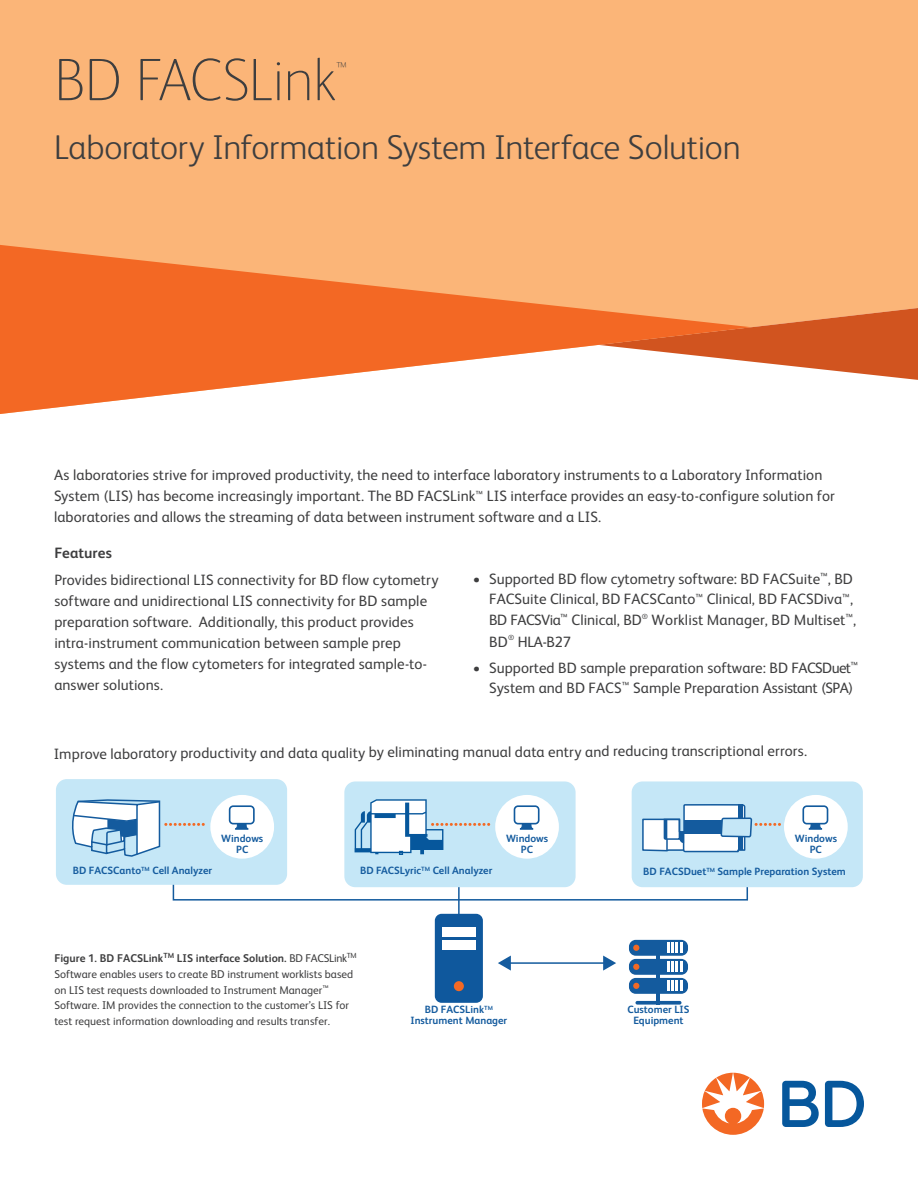
<style>
.page{position:relative;width:918px;height:1188px;background:#fff}
.page>*{position:absolute;margin:0;border:0;box-sizing:border-box;transform-origin:0 0}
.Headline_FS_Albert_T{font:100 60px "FS Albert Pro";letter-spacing:-.02em;color:#3e3e3f}
.Subhead_option_2_FS{font:300 34.5px "FS Albert Pro";letter-spacing:-.005em;color:#3e3e3f}
.Headline_FS_Albert_T-2{font:100 15.75px "FS Albert Pro";color:#3e3e3f}
.Body_copy_option_2_F{font:15px/21px "FS Albert Pro";color:#3e3e3f}
.Subhead_body_copy_FS{font:700 15px "FS Albert Pro";color:#3e3e3f}
.Caption_FS_Albert_Re{font:11.25px/15.8px "FS Albert Pro";color:#3e3e3f}
.t1{font:700 10.5px/10.5px "FS Albert Pro";color:#145b9e;text-align:center}
.s1{font-weight:700}
.s2{font-size:9.9px}
</style>
<div class="page">
<div style="left:0;top:0;width:918px;height:306px;background:#fbb578"></div>
<svg style="left:752px;top:306px;width:166px;height:74px;background:#dd7849"></svg>
<svg style="left:0;top:243px;width:752px;height:171px;fill:#f36824"></svg>
<svg style="left:782px;top:1081px;width:82px;height:46px"></svg>
<svg style="left:702px;top:1073px;width:62px;height:62px"></svg>
<hr style="left:458px;top:873px;width:2px;height:68px;background:#145b9e">
<div style="left:56px;top:779px;width:231px;height:106px;background:#c5e7f7;border-radius:11px"></div>
<div style="left:210px;top:795px;width:64px;height:64px;background:#fff;border-radius:50%"></div>
<div style="left:632px;top:781px;width:231px;height:106px;background:#c5e7f7;border-radius:11px"></div>
<div style="left:784px;top:795px;width:64px;height:64px;background:#fff;border-radius:50%"></div>
<svg style="left:808px;top:824px;width:15px;height:6px"></svg>
<div style="left:802px;top:805px;width:26px;height:19px;border:2px solid #125a9d;border-radius:4px"></div>
<div style="left:344px;top:781px;width:232px;height:106px;background:#c5e7f7;border-radius:11px"></div>
<div style="left:495px;top:795px;width:64px;height:64px;background:#fff;border-radius:50%"></div>
<svg style="left:72px;top:799px;width:709px;height:102px"></svg>
<hr style="left:509px;top:962px;width:96px;height:2px;background:#145b9e">
<svg style="left:498px;top:956px;width:13px;height:15px"></svg>
<svg style="left:603px;top:956px;width:13px;height:15px"></svg>
<div style="left:435px;top:914px;width:48px;height:89px;background:#0f589d;border-radius:7px"></div>
<div style="left:442px;top:927px;width:34px;height:10px;background:#fff"></div>
<div style="left:442px;top:940px;width:34px;height:10px;background:#fff"></div>
<div style="left:454px;top:981px;width:10px;height:10px;background:#f36924;border-radius:50%"></div>
<div style="left:629px;top:940px;width:59px;height:16px;background:#145b9e;border-radius:7px"></div>
<svg style="left:633px;top:945px;width:6px;height:6px"></svg>
<svg style="left:667px;top:942px;width:16px;height:11px"></svg>
<div style="left:629px;top:959px;width:59px;height:16px;background:#145b9e;border-radius:7px"></div>
<svg style="left:633px;top:964px;width:6px;height:6px"></svg>
<svg style="left:667px;top:961px;width:16px;height:11px"></svg>
<div style="left:629px;top:978px;width:59px;height:16px;background:#145b9e;border-radius:7px"></div>
<svg style="left:633px;top:983px;width:6px;height:6px"></svg>
<svg style="left:667px;top:980px;width:16px;height:11px"></svg>
<hr style="left:657px;top:949px;width:3px;height:55px;background:#145b9e">
<svg style="left:635px;top:1001px;width:47px;height:4px"></svg>
<p class="Headline_FS_Albert_T" style="left:54px;top:40px;width:284px">BD FACSLink</p>
<p class="Headline_FS_Albert_T-2" style="left:336px;top:58px;width:11px">™</p>
<p class="Subhead_option_2_FS" style="left:54px;top:124px;width:688px">Laboratory Information System Interface Solution</p>
<p class="Body_copy_option_2_F" style="left:54px;top:464px;width:782px">As laboratories strive for improved productivity, the need to interface laboratory instruments to a Laboratory Information<br>System (LIS) has become increasingly important. The BD FACSLink<sup>™</sup> LIS interface provides an easy-to-configure solution for laboratories and allows the streaming of data between instrument software and a LIS.</p>
<p class="Subhead_body_copy_FS" style="left:54px;top:542px;width:59px">Features</p>
<p class="Body_copy_option_2_F" style="left:54px;top:569px;width:386px">Provides bidirectional LIS connectivity for BD flow cytometry software and unidirectional LIS connectivity for BD sample preparation software. Additionally, this product provides intra-instrument communication between sample prep systems and the flow cytometers for integrated sample-to&shy;answer solutions.</p>
<p class="Body_copy_option_2_F" style="left:489px;top:567px;width:369px;text-indent:-16px">• Supported BD flow cytometry software: BD FACSuite<sup>™</sup>, BD FACSuite Clinical, BD FACSCanto<sup>™</sup> Clinical, BD FACSDiva<sup>™</sup>, BD FACSVia<sup>™</sup> Clinical, BD<sup>®</sup> Worklist Manager, BD Multiset<sup>™</sup>, BD<sup>®</sup> HLA-B27</p>
<p class="Body_copy_option_2_F" style="left:489px;top:656px;width:371px;line-height:20.5px;text-indent:-16px">• Supported BD sample preparation software: BD FACSDuet<sup>™<br></sup>System and BD FACS<sup>™</sup> Sample Preparation Assistant (SPA)</p>
<p class="Body_copy_option_2_F" style="left:54px;top:740px;width:755px">Improve laboratory productivity and data quality by eliminating manual data entry and reducing transcriptional errors.</p>
<p class="t1" style="left:221px;top:833px;width:44px">Windows<br>PC</p>
<p class="t1" style="left:795px;top:833px;width:44px">Windows<br>PC</p>
<p class="t1" style="left:506px;top:833px;width:44px">Windows<br>PC</p>
<p class="t1" style="left:73px;top:865px;width:141px">BD FACSCanto<sup>TM</sup> Cell Analyzer</p>
<p class="t1" style="left:360px;top:865px;width:134px">BD FACSLyric<sup>TM</sup> Cell Analyzer</p>
<p class="t1" style="left:643px;top:866px;width:204px">BD FACSDuet<sup>TM</sup> Sample Preparation System</p>
<p class="Caption_FS_Albert_Re" style="left:54px;top:949px;width:304px"><span class="s1">Figure 1. BD FACSLink</span><sup>TM</sup> <span class="s1">LIS interface Solution.</span> BD FACSLink<sup>TM </sup>Software enables users to create BD instrument worklists based on LIS test requests downloaded to Instrument Manager<span class="s2">™ </span>Software. IM provides the connection to the customer’s LIS for test request information downloading and results transfer.</p>
<p class="t1" style="left:410px;top:1004px;width:98px">BD FACSLink<sup>TM<br></sup>Instrument Manager</p>
<p class="t1" style="left:627px;top:1004px;width:64px">Customer LIS<br>Equipment</p>
</div>
